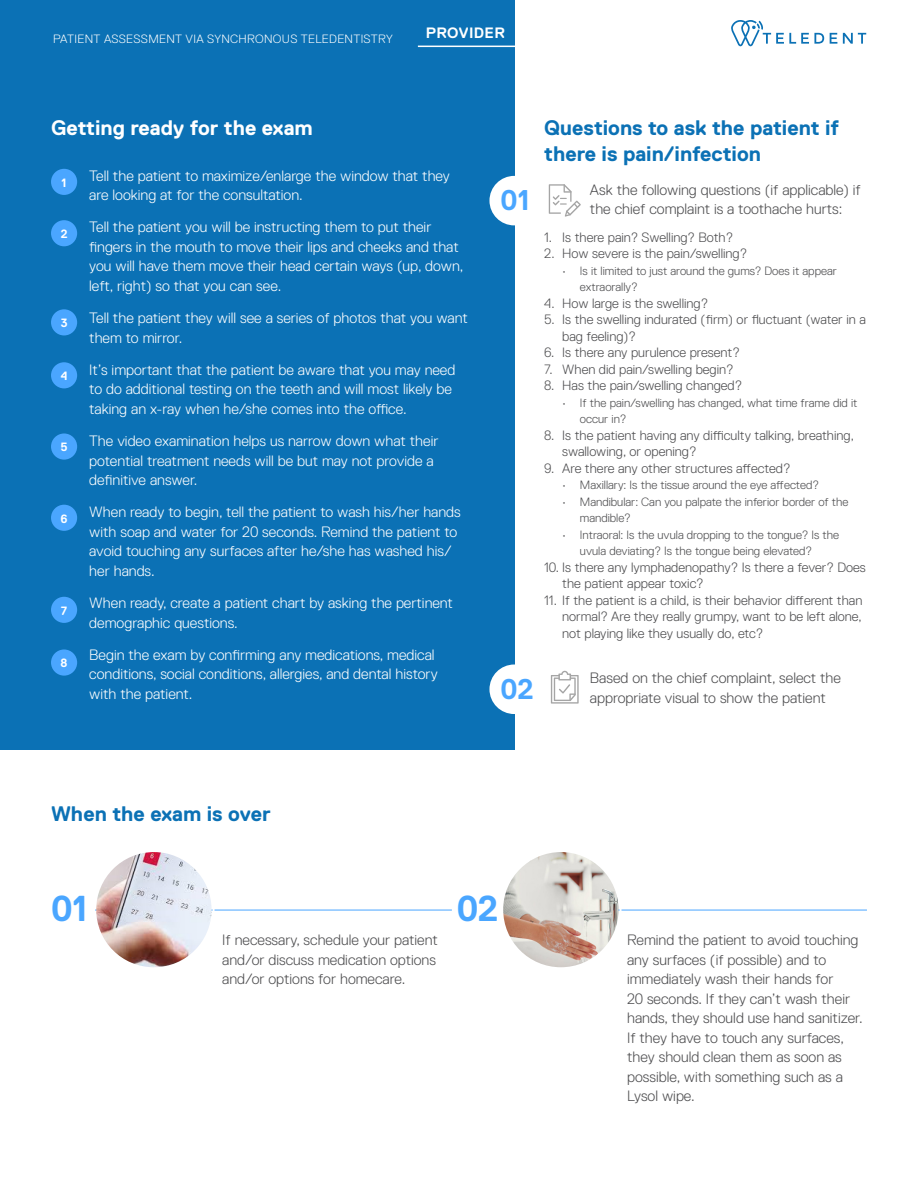
<style>
.page{position:relative;width:918px;height:1188px;background:#fff}
.page>*{position:absolute;margin:0;border:0;box-sizing:border-box;transform-origin:0 0}
.t1{font:700 36px "Replica";color:#4aa6ff}
.t2{font:700 28.5px "Replica";color:#4aa6ff}
.t3{font:700 21px/25.2px "Replica";color:#0b71b5}
.t4{font:700 21px "Replica";color:#fff}
.t5{font:300 15px/19.5px "Replica";color:#fff}
.t6{font:300 15px/19.5px "Replica";color:#4d4d4f}
.t7{font:700 15px "Replica";letter-spacing:.025em;color:#fff}
.t8{font:300 13.5px/16.5px "Replica";color:#4d4d4f}
.t9{font:300 12px/16.5px "Replica";color:#4d4d4f}
.t10{font:300 12px "Replica";letter-spacing:.025em;color:#fff}
.t11{font:700 12px "Replica";color:#fff}
</style>
<div class="page">
<div style="left:0;top:0;width:514px;height:750px;background:#0b71b5"></div>
<svg style="left:731px;top:20px;width:93px;height:26px"></svg>
<svg style="left:830px;top:33px;width:7px;height:11px"></svg>
<svg style="left:843px;top:33px;width:23px;height:11px"></svg>
<div style="left:51px;top:169px;width:26px;height:26px;background:#4aa6ff;border-radius:50%"></div>
<div style="left:51px;top:220px;width:26px;height:26px;background:#4aa6ff;border-radius:50%"></div>
<div style="left:51px;top:309px;width:26px;height:26px;background:#4aa6ff;border-radius:50%"></div>
<div style="left:51px;top:362px;width:26px;height:26px;background:#4aa6ff;border-radius:50%"></div>
<div style="left:51px;top:433px;width:26px;height:27px;background:#4aa6ff;border-radius:50%"></div>
<div style="left:51px;top:505px;width:26px;height:26px;background:#4aa6ff;border-radius:50%"></div>
<div style="left:51px;top:597px;width:26px;height:26px;background:#4aa6ff;border-radius:50%"></div>
<div style="left:51px;top:649px;width:26px;height:27px;background:#4aa6ff;border-radius:50%"></div>
<div style="left:489px;top:176px;width:50px;height:49px;background:#fff;border-radius:50%"></div>
<div style="left:489px;top:665px;width:50px;height:49px;background:#fff;border-radius:50%"></div>
<hr style="left:418px;top:46px;width:103px;height:1px;background:#fff">
<svg style="left:549px;top:184px;width:31px;height:32px"></svg>
<svg style="left:551px;top:671px;width:27px;height:32px"></svg>
<hr style="left:95px;top:910px;width:357px;height:1px;background:#4aa6ff">
<hr style="left:523px;top:910px;width:344px;height:1px;background:#4aa6ff">
<img style="left:95px;top:852px;width:120px;height:115px">
<svg style="left:503px;top:852px;width:119px;height:116px"></svg>
<p class="t10" style="left:53px;top:32px;width:341px">PATIENT ASSESSMENT VIA SYNCHRONOUS TELEDENTISTRY</p>
<p class="t7" style="left:426px;top:24px;width:81px">PROVIDER</p>
<p class="t4" style="left:51px;top:116px;width:263px">Getting ready for the exam</p>
<p class="t3" style="left:544px;top:116px;width:296px">Questions to ask the patient if there is pain/infection</p>
<p class="t11" style="left:62px;top:176px;width:6px">1</p>
<p class="t11" style="left:61px;top:227px;width:8px">2</p>
<p class="t11" style="left:61px;top:316px;width:8px">3</p>
<p class="t11" style="left:61px;top:369px;width:8px">4</p>
<p class="t11" style="left:60px;top:441px;width:9px">5</p>
<p class="t11" style="left:61px;top:512px;width:9px">6</p>
<p class="t11" style="left:61px;top:604px;width:8px">7</p>
<p class="t11" style="left:61px;top:657px;width:8px">8</p>
<p class="t5" style="left:89px;top:166px;width:362px">Tell the patient to maximize/enlarge the window that they are looking at for the consultation.</p>
<p class="t5" style="left:89px;top:217px;width:376px">Tell the patient you will be instructing them to put their fingers in the mouth to move their lips and cheeks and that you will have them move their head certain ways (up, down, left, right) so that you can see.</p>
<p class="t5" style="left:89px;top:308px;width:380px">Tell the patient they will see a series of photos that you want them to mirror.</p>
<p class="t5" style="left:89px;top:360px;width:368px">It’s important that the patient be aware that you may need to do additional testing on the teeth and will most likely be taking an x-ray when he/she comes into the office.</p>
<p class="t5" style="left:89px;top:431px;width:351px">The video examination helps us narrow down what their potential treatment needs will be but may not provide a definitive answer.</p>
<p class="t5" style="left:89px;top:503px;width:373px">When ready to begin, tell the patient to wash his/her hands with soap and water for 20 seconds. Remind the patient to avoid touching any surfaces after he/she has washed his/ her hands.</p>
<p class="t5" style="left:89px;top:593px;width:365px">When ready, create a patient chart by asking the pertinent demographic questions.</p>
<p class="t5" style="left:89px;top:645px;width:350px">Begin the exam by confirming any medications, medical conditions, social conditions, allergies, and dental history with the patient.</p>
<p class="t2" style="left:501px;top:184px;width:30px">01</p>
<p class="t6" style="left:590px;top:180px;width:272px">Ask the following questions (if applicable) if the chief complaint is a toothache hurts:</p>
<p class="t8" style="left:544px;top:229px;width:191px">1. Is there pain? Swelling? Both?</p>
<p class="t8" style="left:544px;top:245px;width:205px">2. How severe is the pain/swelling?</p>
<p class="t9" style="left:580px;top:262px;width:258px;text-indent:-18px">• Is it limited to just around the gums? Does it appear extraorally?</p>
<p class="t8" style="left:544px;top:295px;width:166px">4. How large is the swelling?</p>
<p class="t8" style="left:562px;top:311px;width:305px;text-indent:-18px">5. Is the swelling indurated (firm) or fluctuant (water in a bag feeling)?</p>
<p class="t8" style="left:544px;top:344px;width:197px">6. Is there any purulence present?</p>
<p class="t8" style="left:544px;top:361px;width:191px">7. When did pain/swelling begin?</p>
<p class="t8" style="left:544px;top:377px;width:200px">8. Has the pain/swelling changed?</p>
<p class="t9" style="left:580px;top:394px;width:279px;text-indent:-18px">• If the pain/swelling has changed, what time frame did it occur in?</p>
<p class="t8" style="left:562px;top:427px;width:293px;text-indent:-18px">8. Is the patient having any difficulty talking, breathing, swallowing, or opening?</p>
<p class="t8" style="left:544px;top:460px;width:248px">9. Are there any other structures affected?</p>
<p class="t9" style="left:562px;top:477px;width:259px">• Maxillary: Is the tissue around the eye affected?</p>
<p class="t9" style="left:580px;top:493px;width:270px;text-indent:-18px">• Mandibular: Can you palpate the inferior border of the mandible?</p>
<p class="t9" style="left:580px;top:526px;width:261px;text-indent:-18px">• Intraoral: Is the uvula dropping to the tongue? Is the uvula deviating? Is the tongue being elevated?</p>
<p class="t8" style="left:562px;top:559px;width:305px;text-indent:-18px">10. Is there any lymphadenopathy? Is there a fever? Does the patient appear toxic?</p>
<p class="t8" style="left:562px;top:592px;width:302px;text-align:justify;text-indent:-18px">11. If the patient is a child, is their behavior different than normal? Are they really grumpy, want to be left alone, not playing like they usually do, etc?</p>
<p class="t2" style="left:501px;top:673px;width:35px">02</p>
<p class="t6" style="left:590px;top:668px;width:253px">Based on the chief complaint, select the appropriate visual to show the patient</p>
<p class="t3" style="left:51px;top:801px;width:221px">When the exam is over</p>
<p class="t1" style="left:51px;top:889px;width:38px">01</p>
<p class="t1" style="left:457px;top:889px;width:43px">02</p>
<p class="t6" style="left:222px;top:930px;width:217px">If necessary, schedule your patient and/or discuss medication options and/or options for homecare.</p>
<p class="t6" style="left:627px;top:930px;width:237px">Remind the patient to avoid touching any surfaces (if possible) and to immediately wash their hands for<br>20 seconds. If they can’t wash their hands, they should use hand sanitizer.<br>If they have to touch any surfaces, they should clean them as soon as possible, with something such as a<br>Lysol wipe.</p>
</div>
